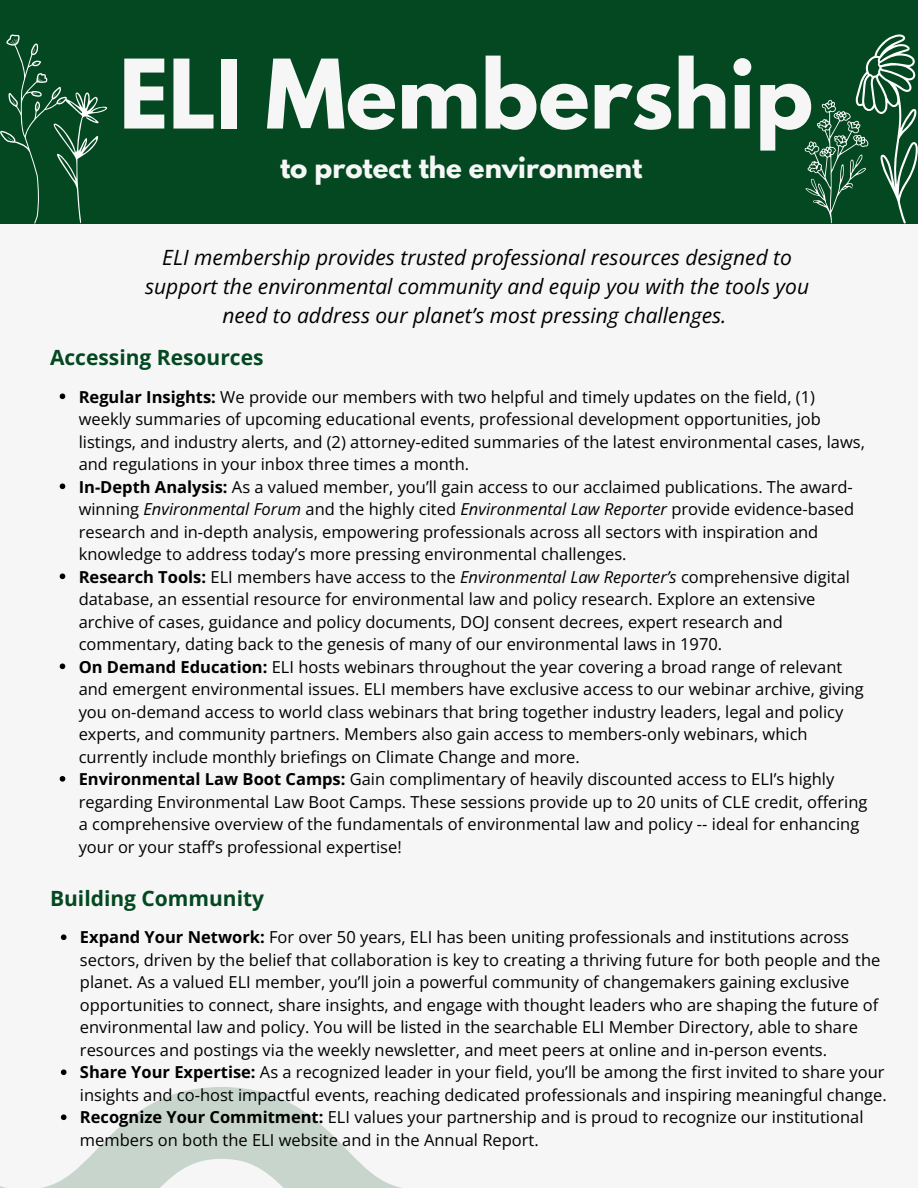
<style>
.page{position:relative;width:918px;height:1188px;background:#f5f6f5}
.page>*{position:absolute;margin:0;border:0;box-sizing:border-box;transform-origin:0 0}
.t1{font:700 84.75px "League Spartan";color:#f5f6f5}
.t2{font:700 25.95px "League Spartan";color:#f5f6f5}
.t3{font:italic 21px/29.2px "Open Sans";color:#000;text-align:center}
.t4{font:700 21px "Open Sans";color:#034821}
.t5{font:16.5px/22.5px "Open Sans";color:#000}
.s1{font-weight:700}
.s2{font-style:italic}
</style>
<div class="page">
<div style="left:0;top:0;width:918px;height:224px;background:#034821"></div>
<svg style="left:0;top:34px;width:108px;height:190px"></svg>
<svg style="left:804px;top:34px;width:113px;height:189px"></svg>
<svg style="left:0;top:1087px;width:402px;height:101px"></svg>
<svg style="left:61px;top:934px;width:6px;height:6px"></svg>
<svg style="left:61px;top:1069px;width:6px;height:6px"></svg>
<svg style="left:61px;top:1114px;width:6px;height:6px"></svg>
<svg style="left:60px;top:394px;width:5px;height:5px"></svg>
<svg style="left:60px;top:484px;width:5px;height:5px"></svg>
<svg style="left:60px;top:574px;width:5px;height:5px"></svg>
<svg style="left:60px;top:664px;width:5px;height:5px"></svg>
<svg style="left:60px;top:776px;width:5px;height:6px"></svg>
<p class="t1" style="left:119px;top:52px;width:695px">ELI Membership</p>
<p class="t2" style="left:280px;top:154px;width:364px">to protect the environment</p>
<p class="t3" style="left:145px;top:242px;width:666px">ELI membership provides trusted professional resources designed to support the environmental community and equip you with the tools you need to address our planet’s most pressing challenges.</p>
<p class="t4" style="left:50px;top:342px;width:215px">Accessing Resources</p>
<p class="t5" style="left:79px;top:385px;width:788px"><span class="s1">Regular Insights:</span> We provide our members with two helpful and timely updates on the field, (1) weekly summaries of upcoming educational events, professional development opportunities, job listings, and industry alerts, and (2) attorney-edited summaries of the latest environmental cases, laws, and regulations in your inbox three times a month.</p>
<h2 class="t5" style="left:79px;top:475px;width:777px"><span class="s1">In-Depth Analysis:</span> As a valued member, you’ll gain access to our acclaimed publications. The award&shy;winning <span class="s2">Environmental Forum</span> and the highly cited <span class="s2">Environmental Law Reporter</span> provide evidence-based research and in-depth analysis, empowering professionals across all sectors with inspiration and knowledge to address today’s more pressing environmental challenges.</h2>
<h4 class="t5" style="left:79px;top:565px;width:773px"><span class="s1">Research Tools:</span> ELI members have access to the <span class="s2">Environmental Law Reporter’s</span> comprehensive digital database, an essential resource for environmental law and policy research. Explore an extensive archive of cases, guidance and policy documents, DOJ consent decrees, expert research and commentary, dating back to the genesis of many of our environmental laws in 1970.</h4>
<h3 class="t5" style="left:79px;top:655px;width:787px"><span class="s1">On Demand Education:</span> ELI hosts webinars throughout the year covering a broad range of relevant and emergent environmental issues. ELI members have exclusive access to our webinar archive, giving you on-demand access to world class webinars that bring together industry leaders, legal and policy experts, and community partners. Members also gain access to members-only webinars, which currently include monthly briefings on Climate Change and more.</h3>
<p class="t5" style="left:79px;top:767px;width:790px"><span class="s1">Environmental Law Boot Camps:</span> Gain complimentary of heavily discounted access to ELI’s highly regarding Environmental Law Boot Camps. These sessions provide up to 20 units of CLE credit, offering a comprehensive overview of the fundamentals of environmental law and policy -- ideal for enhancing your or your staff’s professional expertise!</p>
<p class="t4" style="left:50px;top:883px;width:216px">Building Community</p>
<p class="t5" style="left:80px;top:926px;width:802px"><span class="s1">Expand Your Network:</span> For over 50 years, ELI has been uniting professionals and institutions across sectors, driven by the belief that collaboration is key to creating a thriving future for both people and the planet. As a valued ELI member, you’ll join a powerful community of changemakers gaining exclusive opportunities to connect, share insights, and engage with thought leaders who are shaping the future of environmental law and policy. You will be listed in the searchable ELI Member Directory, able to share resources and postings via the weekly newsletter, and meet peers at online and in-person events.</p>
<p class="t5" style="left:80px;top:1061px;width:808px"><span class="s1">Share Your Expertise:</span> As a recognized leader in your field, you’ll be among the first invited to share your insights and co-host impactful events, reaching dedicated professionals and inspiring meaningful change.</p>
<h1 class="t5" style="left:80px;top:1106px;width:785px"><span class="s1">Recognize Your Commitment:</span> ELI values your partnership and is proud to recognize our institutional members on both the ELI website and in the Annual Report.</h1>
</div>
